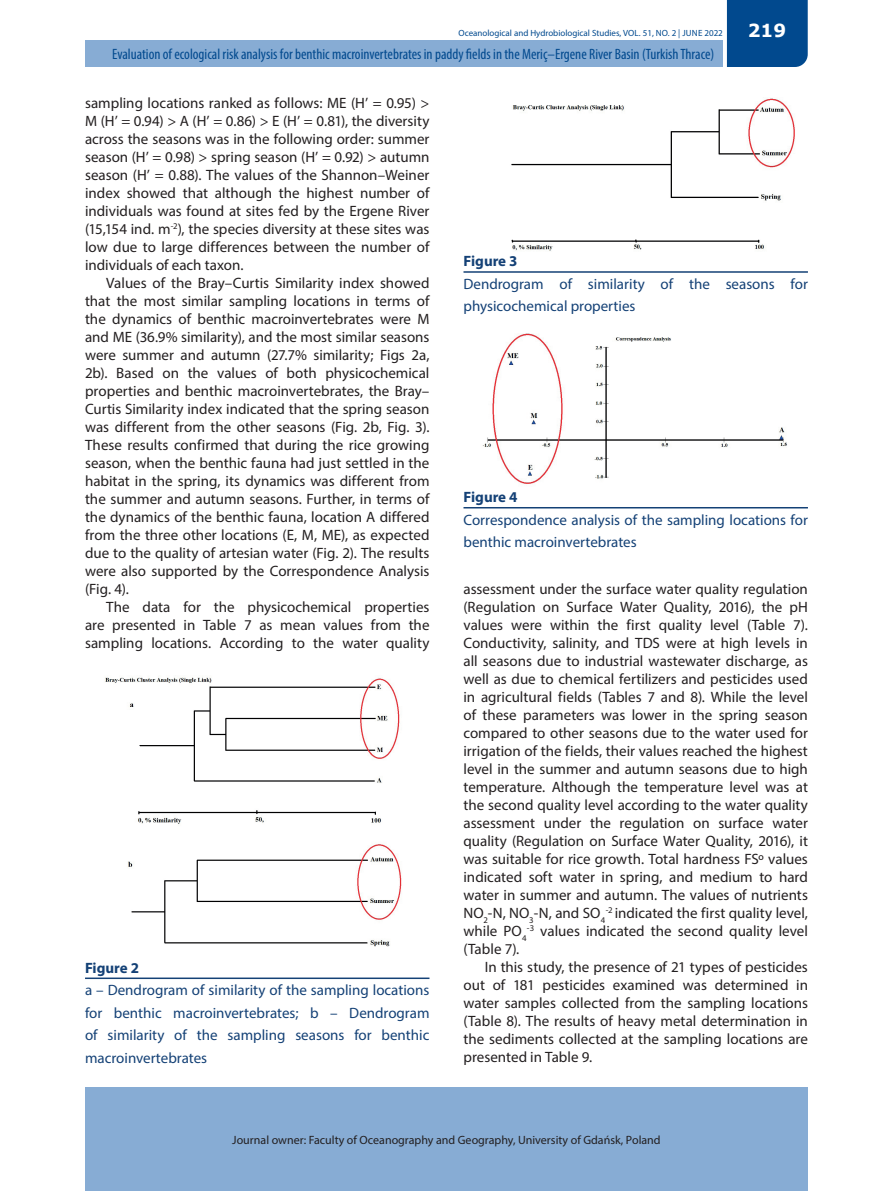
<style>
.page{position:relative;width:893px;height:1191px;background:#fff}
.page>*{position:absolute;margin:0;border:0;box-sizing:border-box;transform-origin:0 0}
.t1{font:700 18px "Verdana";color:#fff}
.t2{font:15px/18px "Myriad Pro";color:#231f20;text-align:justify}
.t3{font:15px/22.5px "Myriad Pro";color:#144176}
.t4{font:condensed 15px "Myriad Pro";color:#01498e}
.t5{font:700 15px "Myriad Pro";color:#144176}
.t6{font:12px "Myriad Pro";color:#231f20}
.t7{font:9px "Myriad Pro";color:#01498e}
</style>
<div class="page">
<div style="left:85px;top:40px;width:637px;height:27px;background:#87acd4"></div>
<div style="left:85px;top:1087px;width:723px;height:104px;background:#87acd4"></div>
<div style="left:727px;top:0;width:81px;height:67px;background:#01498e"></div>
<img style="left:105px;top:677px;width:297px;height:270px">
<hr style="left:85px;top:977px;width:344px;height:2px;background:#144176">
<img style="left:511px;top:98px;width:284px;height:153px">
<hr style="left:463px;top:271px;width:345px;height:2px;background:#144176">
<img style="left:482px;top:333px;width:305px;height:151px">
<hr style="left:463px;top:507px;width:345px;height:1px;background:#144176">
<p class="t7" style="left:458px;top:28px;width:266px">Oceanological and Hydrobiological Studies, VOL. 51, NO. 2 | JUNE 2022</p>
<p class="t4" style="left:112px;top:45px;width:604px">Evaluation of ecological risk analysis for benthic macroinvertebrates in paddy fields in the Meriç–Ergene River Basin (Turkish Thrace)</p>
<p class="t1" style="left:748px;top:18px;width:40px">219</p>
<p class="t2" style="left:85px;top:94px;width:346px">sampling locations ranked as follows: ME (H’ = 0.95) &gt; M (H’ = 0.94) &gt; A (H’ = 0.86) &gt; E (H’ = 0.81), the diversity across the seasons was in the following order: summer season (H’ = 0.98) &gt; spring season (H’ = 0.92) &gt; autumn season (H’ = 0.88). The values of the Shannon–Weiner index showed that although the highest number of individuals was found at sites fed by the Ergene River (15,154 ind. m<sup>-2</sup>), the species diversity at these sites was low due to large differences between the number of individuals of each taxon.</p>
<p class="t2" style="left:85px;top:274px;width:346px;text-indent:21px">Values of the Bray–Curtis Similarity index showed that the most similar sampling locations in terms of the dynamics of benthic macroinvertebrates were M and ME (36.9% similarity), and the most similar seasons were summer and autumn (27.7% similarity; Figs 2a, 2b). Based on the values of both physicochemical properties and benthic macroinvertebrates, the Bray– Curtis Similarity index indicated that the spring season was different from the other seasons (Fig. 2b, Fig. 3).<br>These results confirmed that during the rice growing season, when the benthic fauna had just settled in the habitat in the spring, its dynamics was different from the summer and autumn seasons. Further, in terms of the dynamics of the benthic fauna, location A differed from the three other locations (E, M, ME), as expected due to the quality of artesian water (Fig. 2). The results were also supported by the Correspondence Analysis (Fig. 4).</p>
<p class="t2" style="left:85px;top:598px;width:346px;text-indent:21px">The data for the physicochemical properties are presented in Table 7 as mean values from the sampling locations. According to the water quality</p>
<p class="t5" style="left:85px;top:957px;width:56px">Figure 2</p>
<p class="t3" style="left:85px;top:978px;width:346px;text-align:justify">a – Dendrogram of similarity of the sampling locations for benthic macroinvertebrates; b – Dendrogram of similarity of the sampling seasons for benthic macroinvertebrates</p>
<p class="t5" style="left:463px;top:251px;width:56px">Figure 3</p>
<p class="t3" style="left:463px;top:272px;width:346px">Dendrogram of similarity of the seasons for physicochemical properties</p>
<p class="t5" style="left:463px;top:487px;width:56px">Figure 4</p>
<p class="t3" style="left:463px;top:508px;width:346px">Correspondence analysis of the sampling locations for benthic macroinvertebrates</p>
<p class="t2" style="left:463px;top:580px;width:346px">assessment under the surface water quality regulation (Regulation on Surface Water Quality, 2016), the pH values were within the first quality level (Table 7).<br>Conductivity, salinity, and TDS were at high levels in all seasons due to industrial wastewater discharge, as well as due to chemical fertilizers and pesticides used in agricultural fields (Tables 7 and 8). While the level of these parameters was lower in the spring season compared to other seasons due to the water used for irrigation of the fields, their values reached the highest level in the summer and autumn seasons due to high temperature. Although the temperature level was at the second quality level according to the water quality assessment under the regulation on surface water quality (Regulation on Surface Water Quality, 2016), it was suitable for rice growth. Total hardness FSº values indicated soft water in spring, and medium to hard water in summer and autumn. The values of nutrients NO<sub>2</sub>-N, NO<sub>3</sub>-N, and SO<sub>4</sub><sup>-2</sup> indicated the first quality level, while PO<sub>4</sub><sup>-3</sup> values indicated the second quality level (Table 7).</p>
<p class="t2" style="left:463px;top:958px;width:346px;text-indent:21px">In this study, the presence of 21 types of pesticides out of 181 pesticides examined was determined in water samples collected from the sampling locations (Table 8). The results of heavy metal determination in the sediments collected at the sampling locations are presented in Table 9.</p>
<p class="t6" style="left:232px;top:1132px;width:430px">Journal owner: Faculty of Oceanography and Geography, University of Gdańsk, Poland</p>
</div>
